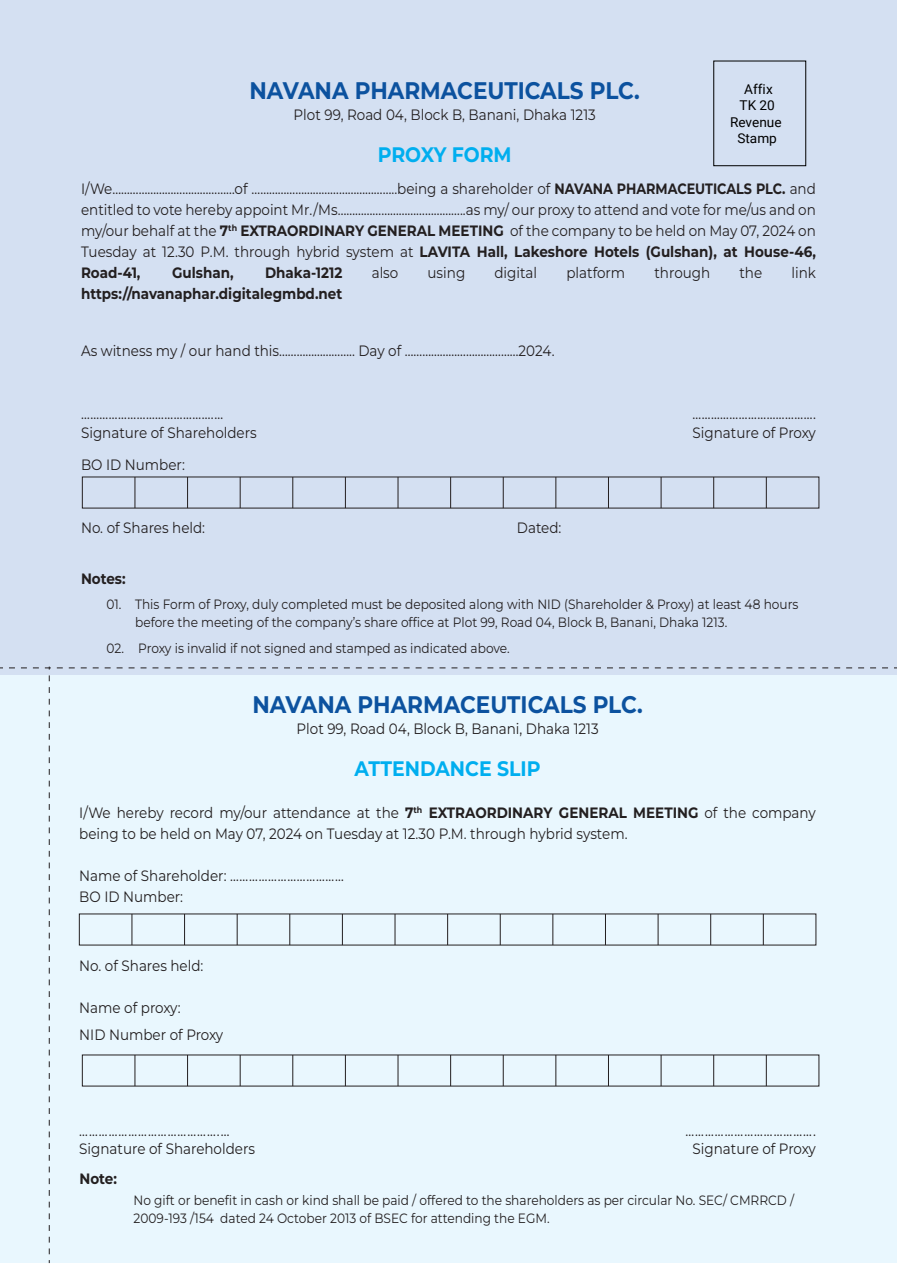
<style>
.page{position:relative;width:897px;height:1264px;background:#fff}
.page>*{position:absolute;margin:0;border:0;box-sizing:border-box;transform-origin:0 0}
.t1{font:700 24px "Montserrat";color:#0c529f;scale:.9 1}
.t2{font:700 21px "Montserrat";color:#00aeef;scale:.9 1}
.t3{font:15px/21px "Montserrat";color:#231f20;scale:.9 1}
.t4{font:700 15px "Montserrat";color:#231f20;scale:.9 1}
.t5{font:13.5px/18px "Montserrat";color:#231f20;scale:.9 1}
.t6{font:13.5px/16.4px "Roboto";color:#000;text-align:center}
.s1{font-weight:700}
</style>
<div class="page">
<div style="left:0;top:0;width:896px;height:674px;background:#d4e0f2"></div>
<div style="left:0;top:675px;width:896px;height:588px;background:#e9f7fe"></div>
<hr style="left:766px;top:477px;width:1px;height:31px;background:#231f20">
<hr style="left:713px;top:477px;width:1px;height:31px;background:#231f20">
<hr style="left:660px;top:477px;width:1px;height:31px;background:#231f20">
<hr style="left:608px;top:477px;width:1px;height:31px;background:#231f20">
<hr style="left:555px;top:477px;width:1px;height:31px;background:#231f20">
<hr style="left:503px;top:477px;width:1px;height:31px;background:#231f20">
<hr style="left:450px;top:477px;width:1px;height:31px;background:#231f20">
<hr style="left:398px;top:477px;width:1px;height:31px;background:#231f20">
<hr style="left:345px;top:477px;width:1px;height:31px;background:#231f20">
<hr style="left:292px;top:477px;width:1px;height:31px;background:#231f20">
<hr style="left:240px;top:477px;width:1px;height:31px;background:#231f20">
<hr style="left:187px;top:477px;width:1px;height:31px;background:#231f20">
<hr style="left:135px;top:477px;width:1px;height:31px;background:#231f20">
<hr style="left:763px;top:914px;width:1px;height:31px;background:#231f20">
<hr style="left:710px;top:914px;width:1px;height:31px;background:#231f20">
<hr style="left:657px;top:914px;width:1px;height:31px;background:#231f20">
<hr style="left:605px;top:914px;width:1px;height:31px;background:#231f20">
<hr style="left:552px;top:914px;width:1px;height:31px;background:#231f20">
<hr style="left:500px;top:914px;width:1px;height:31px;background:#231f20">
<hr style="left:447px;top:914px;width:1px;height:31px;background:#231f20">
<hr style="left:395px;top:914px;width:1px;height:31px;background:#231f20">
<hr style="left:342px;top:914px;width:1px;height:31px;background:#231f20">
<hr style="left:289px;top:914px;width:1px;height:31px;background:#231f20">
<hr style="left:237px;top:914px;width:1px;height:31px;background:#231f20">
<hr style="left:184px;top:914px;width:1px;height:31px;background:#231f20">
<hr style="left:132px;top:914px;width:1px;height:31px;background:#231f20">
<hr style="left:766px;top:1055px;width:1px;height:31px;background:#231f20">
<hr style="left:713px;top:1055px;width:1px;height:31px;background:#231f20">
<hr style="left:660px;top:1055px;width:1px;height:31px;background:#231f20">
<hr style="left:608px;top:1055px;width:1px;height:31px;background:#231f20">
<hr style="left:555px;top:1055px;width:1px;height:31px;background:#231f20">
<hr style="left:503px;top:1055px;width:1px;height:31px;background:#231f20">
<hr style="left:450px;top:1055px;width:1px;height:31px;background:#231f20">
<hr style="left:398px;top:1055px;width:1px;height:31px;background:#231f20">
<hr style="left:345px;top:1055px;width:1px;height:31px;background:#231f20">
<hr style="left:292px;top:1055px;width:1px;height:31px;background:#231f20">
<hr style="left:240px;top:1055px;width:1px;height:31px;background:#231f20">
<hr style="left:187px;top:1055px;width:1px;height:31px;background:#231f20">
<hr style="left:135px;top:1055px;width:1px;height:31px;background:#231f20">
<svg style="left:9px;top:666px;width:887px;height:3px"></svg>
<svg style="left:49px;top:675px;width:1px;height:588px"></svg>
<h1 class="t1" style="left:249px;top:73px;width:435px">NAVANA PHARMACEUTICALS PLC.</h1>
<p class="t3" style="left:293px;top:103px;width:337px">Plot 99, Road 04, Block B, Banani, Dhaka 1213</p>
<h2 class="t2" style="left:377px;top:139px;width:150px">PROXY FORM</h2>
<p class="t6" style="left:730px;top:81px;width:53px">Affix<br>TK 20<br>Revenue<br>Stamp</p>
<p class="t3" style="left:81px;top:177px;width:818px;text-align:justify">I/We……………………………………of …………………………………………..being a shareholder of <span class="s1">NAVANA PHARMACEUTICALS PLC.</span> and entitled to vote hereby appoint Mr./Ms……………………………………..as my/ our proxy to attend and vote for me/us and on my/our behalf at the <span class="s1">7</span><sup>th</sup> <span class="s1">EXTRAORDINARY GENERAL MEETING</span> of the company to be held on May 07, 2024 on Tuesday at 12.30 P.M. through hybrid system at <span class="s1">LAVITA Hall, Lakeshore Hotels (Gulshan), at House-46, Road-41,</span></p>
<p class="t4" style="left:172px;top:261px;width:70px">Gulshan,</p>
<p class="t4" style="left:265px;top:261px;width:87px">Dhaka-1212</p>
<p class="t3" style="left:371px;top:261px;width:31px">also</p>
<p class="t3" style="left:427px;top:261px;width:43px">using</p>
<p class="t3" style="left:494px;top:261px;width:49px">digital</p>
<p class="t3" style="left:566px;top:261px;width:67px">platform</p>
<p class="t3" style="left:654px;top:261px;width:63px">through</p>
<p class="t3" style="left:739px;top:261px;width:27px">the</p>
<p class="t3" style="left:791px;top:261px;width:29px">link</p>
<p class="t4" style="left:81px;top:282px;width:292px">https://navanaphar.digitalegmbd.net</p>
<p class="t3" style="left:81px;top:339px;width:527px">As witness my / our hand this…………………….. Day of …………………………………2024.</p>
<p class="t3" style="left:81px;top:402px;width:159px">…………………………………….…</p>
<p class="t3" style="left:692px;top:402px;width:139px">………………………………….</p>
<p class="t3" style="left:81px;top:422px;width:197px">Signature of Shareholders</p>
<p class="t3" style="left:692px;top:422px;width:138px">Signature of Proxy</p>
<p class="t3" style="left:81px;top:453px;width:117px">BO ID Number:</p>
<p class="t3" style="left:81px;top:516px;width:139px">No. of Shares held:</p>
<p class="t3" style="left:517px;top:516px;width:51px">Dated:</p>
<p class="t4" style="left:81px;top:567px;width:51px">Notes:</p>
<p class="t5" style="left:135px;top:595px;width:738px;text-indent:-29px">01. This Form of Proxy, duly completed must be deposited along with NID (Shareholder &amp; Proxy) at least 48 hours before the meeting of the company’s share office at Plot 99, Road 04, Block B, Banani, Dhaka 1213.</p>
<p class="t5" style="left:106px;top:638px;width:450px">02. Proxy is invalid if not signed and stamped as indicated above.</p>
<h1 class="t1" style="left:252px;top:687px;width:435px">NAVANA PHARMACEUTICALS PLC.</h1>
<p class="t3" style="left:296px;top:717px;width:337px">Plot 99, Road 04, Block B, Banani, Dhaka 1213</p>
<h2 class="t2" style="left:354px;top:753px;width:208px">ATTENDANCE SLIP</h2>
<p class="t3" style="left:79px;top:801px;width:819px">I/We hereby record my/our attendance at the <span class="s1">7</span><sup>th</sup> <span class="s1">EXTRAORDINARY GENERAL MEETING</span> of the company being to be held on May 07, 2024 on Tuesday at 12.30 P.M. through hybrid system.</p>
<p class="t3" style="left:79px;top:864px;width:295px">Name of Shareholder: ………………………………<br>BO ID Number:</p>
<p class="t3" style="left:79px;top:954px;width:139px">No. of Shares held:</p>
<p class="t3" style="left:79px;top:993px;width:161px;line-height:27px">Name of proxy:<br>NID Number of Proxy</p>
<p class="t3" style="left:79px;top:1119px;width:168px">…………………………………….…</p>
<p class="t3" style="left:685px;top:1119px;width:146px">………………………………….</p>
<p class="t3" style="left:79px;top:1137px;width:197px">Signature of Shareholders</p>
<p class="t3" style="left:692px;top:1137px;width:138px">Signature of Proxy</p>
<p class="t4" style="left:79px;top:1168px;width:43px">Note:</p>
<p class="t5" style="left:133px;top:1190px;width:735px">No gift or benefit in cash or kind shall be paid / offered to the shareholders as per circular No. SEC/ CMRRCD /<br>2009-193 /154 dated 24 October 2013 of BSEC for attending the EGM.</p>
</div>
